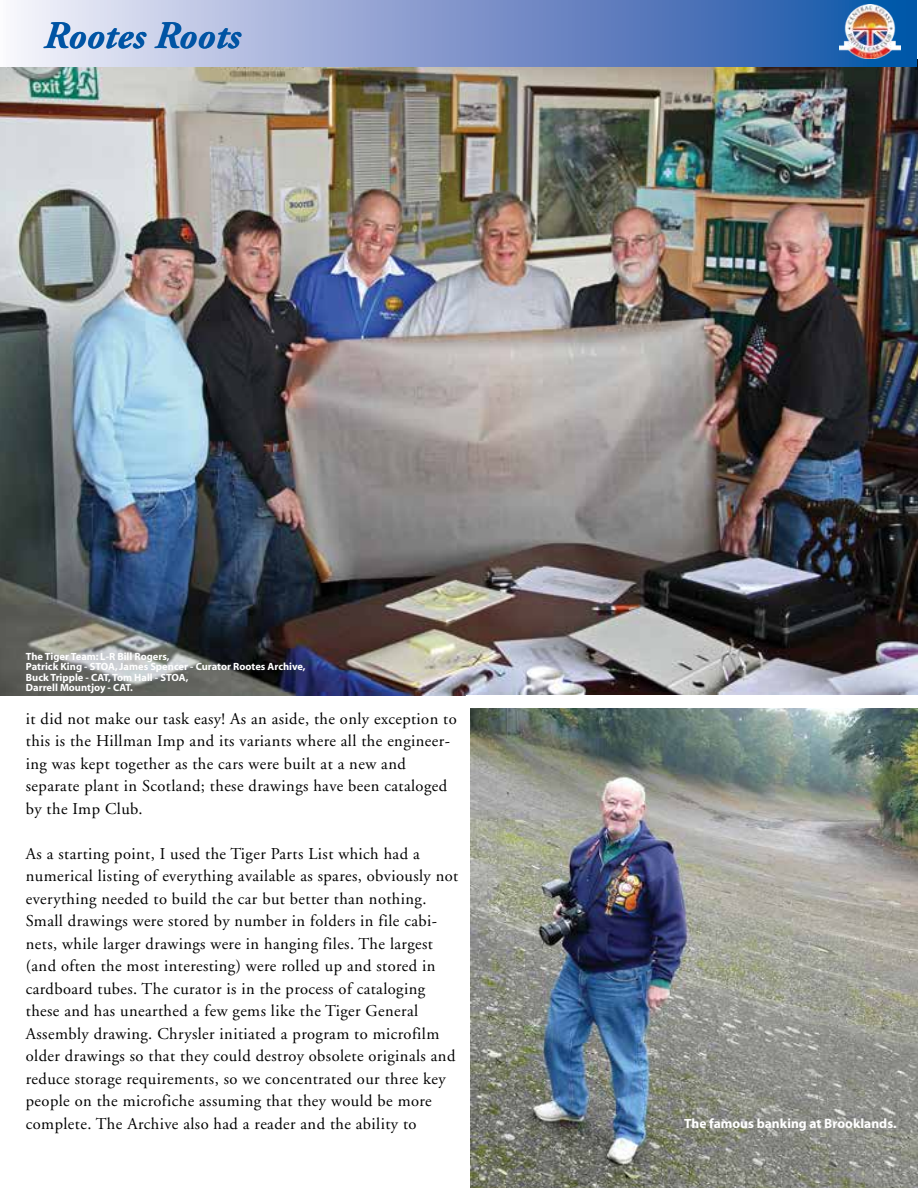
<style>
.page{position:relative;width:918px;height:1188px;background:#fff}
.page>*{position:absolute;margin:0;border:0;box-sizing:border-box;transform-origin:0 0}
.t1{font:italic 700 39px "Adobe Garamond Pro";color:#0054a4}
.t2{font:16.5px/22.5px "Adobe Garamond";letter-spacing:.025em;color:#000}
.t3{font:700 13.5px "Myriad";color:#fff}
.t4{font:700 10.5px/10.5px "Myriad";color:#fff}
</style>
<div class="page">
<img style="left:471px;top:708px;width:447px;height:480px">
<img style="left:0;top:59px;width:918px;height:637px">
<div style="left:0;top:0;width:917px;height:67px;background:linear-gradient(to right,#f6ecf9,#0d4ca3)"></div>
<img style="left:840px;top:4px;width:60px;height:54px">
<div style="left:467px;top:695px;width:451px;height:13px;background:#fff"></div>
<h1 class="t1" style="left:44px;top:13px;width:198px">Rootes Roots</h1>
<p class="t4" style="left:26px;top:651px;width:281px">The Tiger Team: L-R Bill Rogers,<br>Patrick King - STOA, James Spencer - Curator Rootes Archive, Buck Tripple - CAT, Tom Hall - STOA,<br>Darrell Mountjoy - CAT.</p>
<p class="t2" style="left:26px;top:708px;width:432px">it did not make our task easy! As an aside, the only exception to this is the Hillman Imp and its variants where all the engineer&shy;ing was kept together as the cars were built at a new and separate plant in Scotland; these drawings have been cataloged by the Imp Club.</p>
<p class="t2" style="left:26px;top:843px;width:434px">As a starting point, I used the Tiger Parts List which had a numerical listing of everything available as spares, obviously not everything needed to build the car but better than nothing.<br>Small drawings were stored by number in folders in file cabi&shy;nets, while larger drawings were in hanging files. The largest (and often the most interesting) were rolled up and stored in cardboard tubes. The curator is in the process of cataloging these and has unearthed a few gems like the Tiger General Assembly drawing. Chrysler initiated a program to microfilm older drawings so that they could destroy obsolete originals and reduce storage requirements, so we concentrated our three key people on the microfiche assuming that they would be more complete. The Archive also had a reader and the ability to</p>
<p class="t3" style="left:684px;top:1116px;width:214px">The famous banking at Brooklands.</p>
</div>
